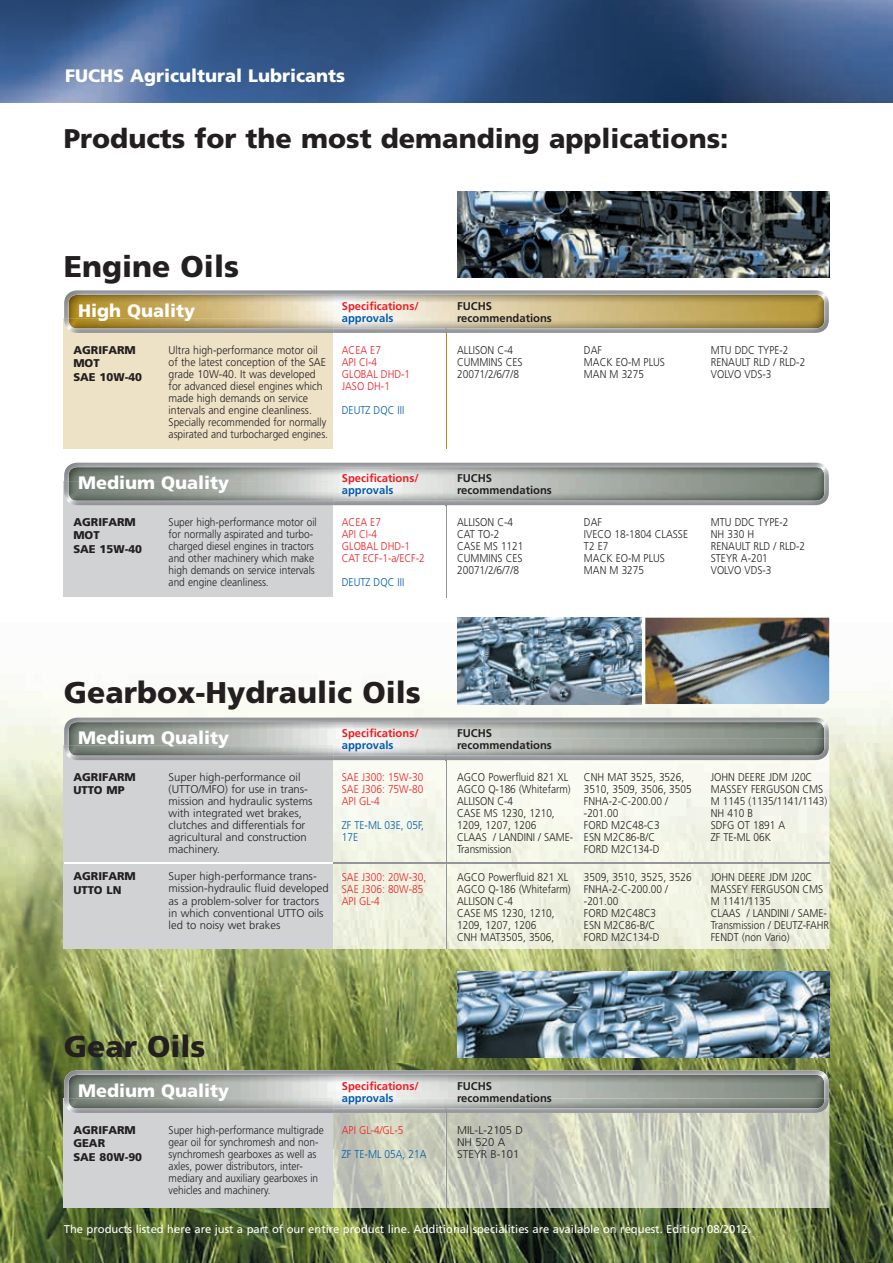
<style>
.page{position:relative;width:893px;height:1263px;background:#fff}
.page>*{position:absolute;margin:0;border:0;box-sizing:border-box;transform-origin:0 0}
.t1{font:900 30px "Frutiger LT Std";color:#231f20}
.t2{font:900 27px "Frutiger LT Std";color:#231f20}
.t3{font:900 18px "Frutiger LT Std";color:#fff}
.t4{font:300 11.25px/12px "Frutiger LT Std";color:#231f20;scale:.9 1}
.t5{font:300 11.25px/12px "Frutiger LT Std";color:#231f20}
.t6{font:300 11.25px/12px "Frutiger LT Std";color:#231f20;scale:.93 1}
.t7{font:300 11.25px/12px "Frutiger LT Std";color:#ee1d23;scale:.9 1}
.t8{font:11.25px "Frutiger LT Std";color:#fff}
.t9{font:900 11.25px/13.5px "Frutiger LT Std";color:#231f20}
.t10{font:700 11.25px/12px "Frutiger LT Std";color:#231f20}
.t11{font:700 11.25px "Frutiger LT Std";color:#ee1d23}
.t12{font:300 11.25px/12px "Frutiger LT Std";color:#015aaa;scale:.9 1}
.t13{font:700 11.25px "Frutiger LT Std";color:#015aaa}
</style>
<div class="page">
<img style="left:0;top:623px;width:893px;height:640px">
<img style="left:333px;top:1113px;width:496px;height:95px">
<img style="left:333px;top:760px;width:496px;height:189px">
<div style="left:64px;top:318px;width:269px;height:131px;background:#ede1c6"></div>
<div style="left:64px;top:745px;width:269px;height:204px;background:#d1d2d4"></div>
<div style="left:64px;top:481px;width:269px;height:115px;background:#d1d2d4"></div>
<img style="left:457px;top:191px;width:372px;height:87px">
<img style="left:457px;top:618px;width:184px;height:86px">
<img style="left:645px;top:618px;width:184px;height:86px">
<img style="left:0;top:0;width:893px;height:102px">
<hr style="left:446px;top:329px;width:1px;height:120px;background:#ae8b15">
<hr style="left:446px;top:756px;width:1px;height:193px;background:#939598">
<hr style="left:446px;top:501px;width:1px;height:96px;background:#939598">
<img style="left:64px;top:290px;width:765px;height:43px">
<img style="left:64px;top:318px;width:269px;height:15px">
<img style="left:69px;top:303px;width:755px;height:25px">
<img style="left:64px;top:718px;width:765px;height:27px">
<img style="left:333px;top:739px;width:496px;height:21px">
<img style="left:64px;top:745px;width:269px;height:15px">
<img style="left:333px;top:747px;width:491px;height:9px">
<img style="left:64px;top:463px;width:765px;height:42px">
<img style="left:64px;top:481px;width:269px;height:24px">
<div style="left:64px;top:1098px;width:269px;height:110px;background:#d1d2d4"></div>
<img style="left:457px;top:971px;width:372px;height:87px">
<hr style="left:446px;top:1109px;width:1px;height:99px;background:#939598">
<img style="left:64px;top:1070px;width:765px;height:43px">
<img style="left:333px;top:1100px;width:491px;height:8px">
<hr style="left:333px;top:862px;width:496px;height:1px;background:#939598">
<hr style="left:64px;top:862px;width:268px;height:1px;background:#fff">
<h3 class="t3" style="left:65px;top:65px;width:282px">FUCHS Agricultural Lubricants</h3>
<h2 class="t2" style="left:64px;top:122px;width:666px">Products for the most demanding applications:</h2>
<h1 class="t1" style="left:64px;top:248px;width:177px">Engine Oils</h1>
<h3 class="t3" style="left:78px;top:299px;width:119px">High Quality</h3>
<p class="t11" style="left:342px;top:299px;width:78px">Specifications/</p>
<p class="t13" style="left:342px;top:311px;width:53px">approvals</p>
<p class="t10" style="left:457px;top:300px;width:96px">FUCHS recommendations</p>
<p class="t9" style="left:73px;top:343px;width:70px">AGRIFARM<br>MOT<br>SAE 10W-40</p>
<p class="t6" style="left:169px;top:344px;width:173px">Ultra high-performance motor oil of the latest conception of the SAE grade 10W-40. It was developed for advanced diesel engines which made high demands on service intervals and engine cleanliness.<br>Specially recommended for normally aspirated and turbocharged engines.</p>
<p class="t7" style="left:342px;top:344px;width:77px">ACEA E7<br>API CI-4<br>GLOBAL DHD-1<br>JASO DH-1</p>
<p class="t12" style="left:342px;top:404px;width:71px">DEUTZ DQC III</p>
<p class="t4" style="left:457px;top:344px;width:74px">ALLISON C-4<br>CUMMINS CES<br>20071/2/6/7/8</p>
<p class="t4" style="left:584px;top:344px;width:92px">DAF<br>MACK EO-M PLUS<br>MAN M 3275</p>
<p class="t4" style="left:711px;top:344px;width:106px">MTU DDC TYPE-2<br>RENAULT RLD / RLD-2<br>VOLVO VDS-3</p>
<h3 class="t3" style="left:78px;top:472px;width:153px">Medium Quality</h3>
<p class="t11" style="left:342px;top:471px;width:78px">Specifications/</p>
<p class="t13" style="left:342px;top:483px;width:53px">approvals</p>
<p class="t10" style="left:457px;top:472px;width:96px">FUCHS recommendations</p>
<p class="t9" style="left:73px;top:515px;width:70px">AGRIFARM<br>MOT<br>SAE 15W-40</p>
<p class="t4" style="left:169px;top:516px;width:166px">Super high-performance motor oil for normally aspirated and turbo&shy;charged diesel engines in tractors and other machinery which make high demands on service intervals and engine cleanliness.</p>
<p class="t7" style="left:342px;top:516px;width:94px">ACEA E7<br>API CI-4<br>GLOBAL DHD-1<br>CAT ECF-1-a/ECF-2</p>
<p class="t12" style="left:342px;top:576px;width:71px">DEUTZ DQC III</p>
<p class="t4" style="left:457px;top:516px;width:75px">ALLISON C-4<br>CAT TO-2<br>CASE MS 1121<br>CUMMINS CES<br>20071/2/6/7/8</p>
<p class="t4" style="left:584px;top:516px;width:117px">DAF<br>IVECO 18-1804 CLASSE<br>T2 E7<br>MACK EO-M PLUS<br>MAN M 3275</p>
<p class="t4" style="left:711px;top:516px;width:106px">MTU DDC TYPE-2<br>NH 330 H<br>RENAULT RLD / RLD-2<br>STEYR A-201<br>VOLVO VDS-3</p>
<h1 class="t1" style="left:64px;top:675px;width:358px">Gearbox-Hydraulic Oils</h1>
<h3 class="t3" style="left:78px;top:727px;width:153px">Medium Quality</h3>
<p class="t11" style="left:342px;top:726px;width:78px">Specifications/</p>
<p class="t13" style="left:342px;top:738px;width:53px">approvals</p>
<p class="t10" style="left:457px;top:727px;width:96px">FUCHS recommendations</p>
<p class="t9" style="left:73px;top:770px;width:64px">AGRIFARM<br>UTTO MP</p>
<p class="t5" style="left:169px;top:771px;width:146px">Super high-performance oil (UTTO/MFO) for use in trans&shy;mission and hydraulic systems with integrated wet brakes, clutches and differentials for agricultural and construction machinery.</p>
<p class="t7" style="left:342px;top:771px;width:92px;text-align:justify">SAE J300: 15W-30<br>SAE J306: 75W-80<br>API GL-4</p>
<p class="t12" style="left:342px;top:819px;width:93px">ZF TE-ML 03E, 05F,<br>17E</p>
<p class="t4" style="left:457px;top:771px;width:131px">AGCO Powerfluid 821 XL<br>AGCO Q-186 (Whitefarm)<br>ALLISON C-4<br>CASE MS 1230, 1210,<br>1209, 1207, 1206<br>CLAAS / LANDINI / SAME-<br>Transmission</p>
<p class="t4" style="left:584px;top:771px;width:121px">CNH MAT 3525, 3526,<br>3510, 3509, 3506, 3505<br>FNHA-2-C-200.00 / -201.00<br>FORD M2C48-C3<br>ESN M2C86-B/C<br>FORD M2C134-D</p>
<p class="t4" style="left:711px;top:771px;width:131px">JOHN DEERE JDM J20C<br>MASSEY FERGUSON CMS<br>M 1145 (1135/1141/1143)<br>NH 410 B<br>SDFG OT 1891 A<br>ZF TE-ML 06K</p>
<p class="t9" style="left:73px;top:870px;width:64px">AGRIFARM<br>UTTO LN</p>
<p class="t5" style="left:169px;top:871px;width:162px">Super high-performance trans&shy;mission-hydraulic fluid developed as a problem-solver for tractors in which conventional UTTO oils led to noisy wet brakes</p>
<p class="t7" style="left:342px;top:871px;width:95px">SAE J300: 20W-30,<br>SAE J306: 80W-85<br>API GL-4</p>
<p class="t4" style="left:457px;top:871px;width:128px">AGCO Powerfluid 821 XL<br>AGCO Q-186 (Whitefarm)<br>ALLISON C-4<br>CASE MS 1230, 1210,<br>1209, 1207, 1206<br>CNH MAT3505, 3506,</p>
<p class="t4" style="left:584px;top:871px;width:121px">3509, 3510, 3525, 3526<br>FNHA-2-C-200.00 / -201.00<br>FORD M2C48C3<br>ESN M2C86-B/C<br>FORD M2C134-D</p>
<p class="t4" style="left:711px;top:871px;width:133px">JOHN DEERE JDM J20C<br>MASSEY FERGUSON CMS<br>M 1141/1135<br>CLAAS / LANDINI / SAME-<br>Transmission / DEUTZ-FAHR<br>FENDT (non Vario)</p>
<h1 class="t1" style="left:64px;top:1028px;width:143px">Gear Oils</h1>
<h3 class="t3" style="left:78px;top:1079px;width:153px">Medium Quality</h3>
<p class="t11" style="left:342px;top:1079px;width:78px">Specifications/</p>
<p class="t13" style="left:342px;top:1091px;width:53px">approvals</p>
<p class="t10" style="left:457px;top:1080px;width:96px">FUCHS recommendations</p>
<p class="t4" style="left:169px;top:1124px;width:174px">Super high-performance multigrade gear oil for synchromesh and non&shy;synchromesh gearboxes as well as axles, power distributors, inter&shy;mediary and auxiliary gearboxes in vehicles and machinery.</p>
<p class="t8" style="left:64px;top:1222px;width:689px">The products listed here are just a part of our entire product line. Additional specialities are available on request. Edition 08/2012.</p>
<p class="t7" style="left:342px;top:1124px;width:70px">API GL-4/GL-5</p>
<p class="t12" style="left:342px;top:1148px;width:96px">ZF TE-ML 05A, 21A</p>
<p class="t9" style="left:73px;top:1123px;width:70px">AGRIFARM<br>GEAR<br>SAE 80W-90</p>
<p class="t5" style="left:457px;top:1124px;width:67px">MIL-L-2105 D<br>NH 520 A<br>STEYR B-101</p>
</div>
